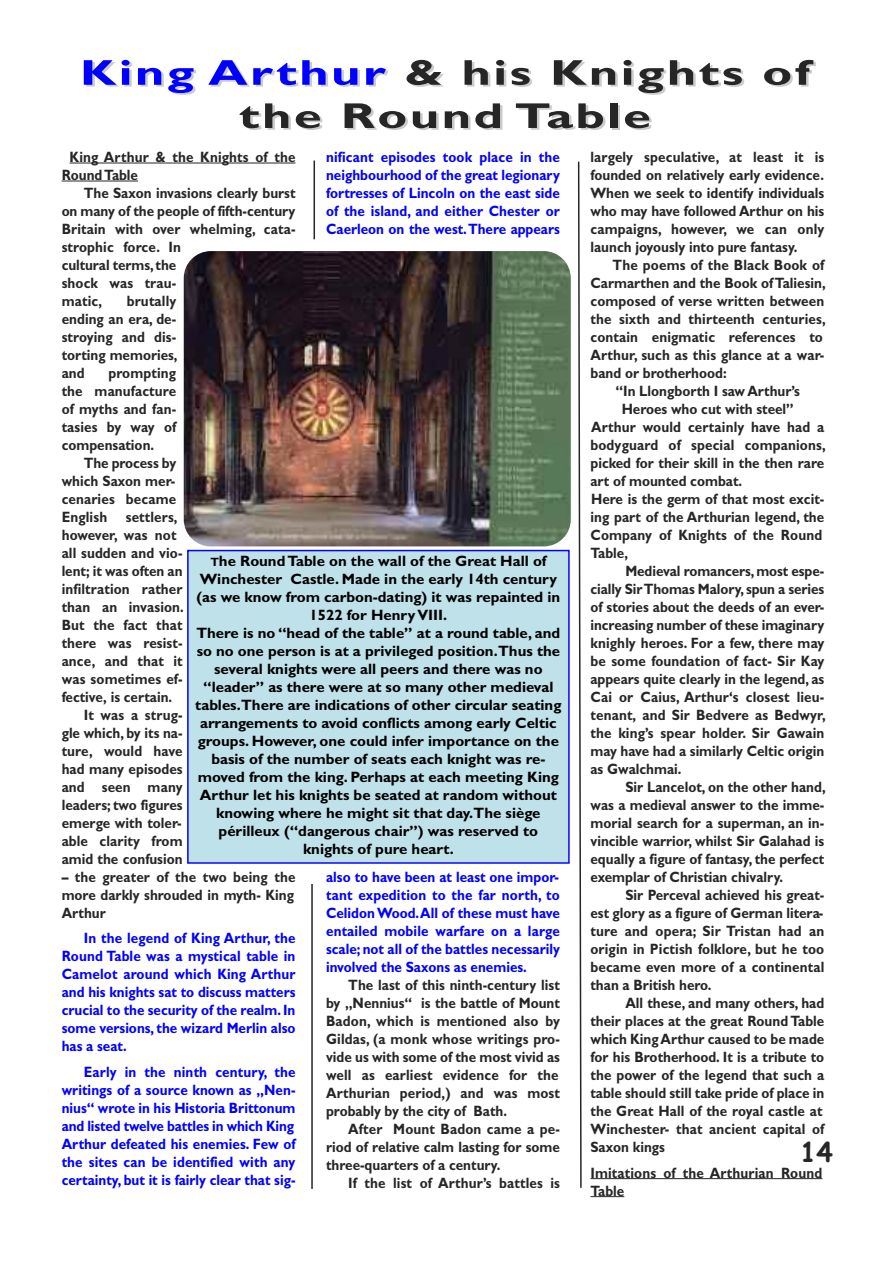
<style>
.page{position:relative;width:893px;height:1263px;background:#fff}
.page>*{position:absolute;margin:0;border:0;box-sizing:border-box;transform-origin:0 0}
.t1{font:700 36px/43.2px "Gill Sans";letter-spacing:.05em;color:#272627;text-align:center;scale:1.4 1}
.t2{font:700 27px "Comic Sans MS";color:#272627}
.t3{font:700 15px/18px "Gill Sans";color:#272627;text-align:justify;scale:.9 1}
.t4{font:700 15px/18px "Gill Sans";color:#00f;text-align:justify;scale:.9 1}
.t5{font:700 15px/18px "Gill Sans";color:#000;text-align:center}
.s1{color:#00f}
.s2{font-size:12px}
</style>
<div class="page">
<hr style="left:70px;top:163px;width:96px;height:1px;background:#272627">
<hr style="left:172px;top:163px;width:123px;height:1px;background:#272627">
<hr style="left:62px;top:181px;width:76px;height:1px;background:#272627">
<hr style="left:590px;top:1178px;width:232px;height:1px;background:#272627">
<hr style="left:590px;top:1196px;width:34px;height:1px;background:#272627">
<img style="left:184px;top:251px;width:387px;height:295px;border-radius:27px">
<div style="left:189px;top:551px;width:379px;height:311px;background:#bfe1ea"></div>
<div style="left:187px;top:550px;width:383px;height:314px;border:2px solid #00f"></div>
<hr style="left:311px;top:884px;width:2px;height:305px;background:#272627">
<hr style="left:314px;top:161px;width:1px;height:78px;background:#272627">
<svg style="left:577px;top:161px;width:5px;height:1027px"></svg>
<h1 class="t1" style="left:80px;top:51px;width:523px"><span class="s1">King Arthur</span> &amp; his Knights of the Round Table</h1>
<p class="t3" style="left:62px;top:148px;width:261px;text-indent:8px">King Arthur &amp; the Knights of the<br>RoundTable</p>
<p class="t3" style="left:62px;top:184px;width:261px;text-align:left;text-indent:22px">The Saxon invasions clearly burst on many of the people of fifth-century<br>Britain with over whelming, cata&shy;strophic force. In<br>cultural terms, the<br>shock was trau-<br>matic,</p>
<p class="t4" style="left:326px;top:148px;width:261px">nificant episodes took place in the neighbourhood of the great legionary fortresses of Lincoln on the east side of the island, and either Chester or Caerleon on the west.There appears</p>
<p class="t3" style="left:590px;top:148px;width:261px">largely speculative, at least it is founded on relatively early evidence.<br>When we seek to identify individuals who may have followed Arthur on his campaigns, however, we can only launch joyously into pure fantasy.</p>
<p class="t3" style="left:613px;top:256px;width:237px">The poems of the Black Book of</p>
<p class="t3" style="left:590px;top:274px;width:263px">Carmarthen and the Book ofTaliesin,</p>
<p class="t3" style="left:590px;top:292px;width:261px">composed of verse written between</p>
<p class="t3" style="left:590px;top:310px;width:263px">the sixth and thirteenth centuries,</p>
<p class="t3" style="left:590px;top:328px;width:260px">contain enigmatic references to</p>
<p class="t3" style="left:590px;top:346px;width:261px">Arthur, such as this glance at a war-</p>
<p class="t3" style="left:590px;top:364px;width:153px">band or brotherhood:</p>
<p class="t3" style="left:616px;top:382px;width:206px">“In Llongborth I saw Arthur’s</p>
<p class="t3" style="left:622px;top:400px;width:193px">Heroes who cut with steel”</p>
<p class="t3" style="left:591px;top:418px;width:261px">Arthur would certainly have had a</p>
<p class="t3" style="left:590px;top:436px;width:263px">bodyguard of special companions,</p>
<p class="t3" style="left:590px;top:454px;width:261px">picked for their skill in the then rare</p>
<p class="t3" style="left:590px;top:472px;width:170px">art of mounted combat.</p>
<p class="t3" style="left:591px;top:490px;width:261px">Here is the germ of that most excit-</p>
<p class="t3" style="left:590px;top:508px;width:261px">ing part of the Arthurian legend, the</p>
<p class="t3" style="left:590px;top:526px;width:259px">Company of Knights of the Round</p>
<p class="t3" style="left:590px;top:544px;width:43px">Table,</p>
<p class="t3" style="left:625px;top:562px;width:223px">Medieval romancers,most espe-</p>
<p class="t3" style="left:590px;top:580px;width:261px">cially SirThomas Malory, spun a series</p>
<p class="t3" style="left:590px;top:598px;width:261px">of stories about the deeds of an ever-</p>
<p class="t3" style="left:590px;top:616px;width:261px">increasing number of these imaginary</p>
<p class="t3" style="left:590px;top:634px;width:261px">knighly heroes. For a few, there may</p>
<p class="t3" style="left:590px;top:652px;width:261px">be some foundation of fact- Sir Kay</p>
<p class="t3" style="left:590px;top:670px;width:261px">appears quite clearly in the legend, as</p>
<p class="t3" style="left:590px;top:688px;width:261px">Cai or Caius, Arthur‘s closest lieu-</p>
<p class="t3" style="left:590px;top:706px;width:263px">tenant, and Sir Bedvere as Bedwyr,</p>
<p class="t3" style="left:590px;top:724px;width:261px">the king’s spear holder. Sir Gawain</p>
<p class="t3" style="left:590px;top:742px;width:261px">may have had a similarly Celtic origin</p>
<p class="t3" style="left:590px;top:760px;width:103px">as Gwalchmai.</p>
<p class="t3" style="left:625px;top:778px;width:224px">Sir Lancelot, on the other hand,</p>
<p class="t3" style="left:590px;top:796px;width:261px">was a medieval answer to the imme-</p>
<p class="t3" style="left:590px;top:814px;width:261px">morial search for a superman, an in-</p>
<p class="t3" style="left:590px;top:832px;width:261px">vincible warrior, whilst Sir Galahad is</p>
<p class="t3" style="left:590px;top:850px;width:261px">equally a figure of fantasy, the perfect</p>
<p class="t3" style="left:590px;top:868px;width:216px">exemplar of Christian chivalry.</p>
<p class="t3" style="left:625px;top:886px;width:223px">Sir Perceval achieved his great-</p>
<p class="t3" style="left:590px;top:904px;width:260px">est glory as a figure of German litera-</p>
<p class="t3" style="left:590px;top:922px;width:261px">ture and opera; Sir Tristan had an</p>
<p class="t3" style="left:590px;top:940px;width:261px">origin in Pictish folklore, but he too</p>
<p class="t3" style="left:590px;top:958px;width:261px">became even more of a continental</p>
<p class="t3" style="left:590px;top:976px;width:136px">than a British hero.</p>
<p class="t3" style="left:625px;top:994px;width:223px">All these, and many others, had</p>
<p class="t3" style="left:590px;top:1012px;width:261px">their places at the great Round Table</p>
<p class="t3" style="left:590px;top:1030px;width:261px">which KingArthur caused to be made</p>
<p class="t3" style="left:590px;top:1048px;width:261px">for his Brotherhood. It is a tribute to</p>
<p class="t3" style="left:590px;top:1066px;width:261px">the power of the legend that such a</p>
<p class="t3" style="left:590px;top:1084px;width:261px">table should still take pride of place in</p>
<p class="t3" style="left:590px;top:1102px;width:259px">the Great Hall of the royal castle at</p>
<p class="t3" style="left:590px;top:1120px;width:261px">Winchester- that ancient capital of</p>
<p class="t3" style="left:590px;top:1138px;width:84px">Saxon kings</p>
<p class="t3" style="left:590px;top:1163px;width:259px">Imitations of the Arthurian Round<br>Table</p>
<p class="t3" style="left:62px;top:292px;width:130px;text-indent:65px">brutally ending an era, de&shy;stroying and dis&shy;torting memories, and</p>
<p class="t3" style="left:62px;top:364px;width:129px;text-indent:47px">prompting the manufacture of myths and fan&shy;tasies by way of compensation.</p>
<p class="t3" style="left:84px;top:454px;width:104px">The process by</p>
<p class="t3" style="left:62px;top:472px;width:128px">which Saxon mer-</p>
<p class="t3" style="left:62px;top:490px;width:129px">cenaries became</p>
<p class="t3" style="left:62px;top:508px;width:130px">English settlers,</p>
<p class="t3" style="left:62px;top:526px;width:129px">however, was not</p>
<p class="t3" style="left:62px;top:544px;width:136px">all sudden and vio-</p>
<p class="t3" style="left:62px;top:562px;width:136px">lent; it was often an</p>
<p class="t3" style="left:62px;top:580px;width:136px">infiltration rather</p>
<p class="t3" style="left:62px;top:598px;width:137px">than an invasion.</p>
<p class="t3" style="left:62px;top:616px;width:136px">But the fact that</p>
<p class="t3" style="left:62px;top:634px;width:136px">there was resist-</p>
<p class="t3" style="left:62px;top:652px;width:136px">ance, and that it</p>
<p class="t3" style="left:62px;top:670px;width:136px">was sometimes ef-</p>
<p class="t3" style="left:62px;top:688px;width:124px">fective, is certain.</p>
<p class="t3" style="left:84px;top:706px;width:111px">It was a strug-</p>
<p class="t3" style="left:62px;top:724px;width:136px">gle which, by its na-</p>
<p class="t3" style="left:62px;top:742px;width:136px">ture, would have</p>
<p class="t3" style="left:62px;top:760px;width:136px">had many episodes</p>
<p class="t3" style="left:62px;top:778px;width:136px">and seen many</p>
<p class="t3" style="left:62px;top:796px;width:136px">leaders; two figures</p>
<p class="t3" style="left:62px;top:814px;width:135px">emerge with toler-</p>
<p class="t3" style="left:62px;top:832px;width:136px">able clarity from</p>
<p class="t3" style="left:62px;top:850px;width:136px">amid the confusion</p>
<p class="t3" style="left:62px;top:868px;width:261px">– the greater of the two being the more darkly shrouded in myth- King Arthur</p>
<p class="t4" style="left:62px;top:929px;width:261px;text-indent:22px">In the legend of King Arthur, the Round Table was a mystical table in Camelot around which King Arthur and his knights sat to discuss matters crucial to the security of the realm.In some versions, the wizard Merlin also has a seat.</p>
<p class="t4" style="left:62px;top:1063px;width:261px;text-indent:22px">Early in the ninth century, the writings of a source known as „Nen&shy;nius“ wrote in his Historia Brittonum and listed twelve battles in which King Arthur defeated his enemies. Few of the sites can be identified with any certainty, but it is fairly clear that sig-</p>
<p class="t5" style="left:195px;top:552px;width:368px"><span class="s2">T</span>he RoundTable on the wall of the Great Hall of Winchester Castle. Made in the early 14th century (as we know from carbon-dating) it was repainted in 1522 for HenryVIII.<br>There is no “head of the table” at a round table, and so no one person is at a privileged position.Thus the several knights were all peers and there was no “leader” as there were at so many other medieval tables.There are indications of other circular seating arrangements to avoid conflicts among early Celtic groups. However, one could infer importance on the basis of the number of seats each knight was re&shy;moved from the king. Perhaps at each meeting King Arthur let his knights be seated at random without knowing where he might sit that day.The siège périlleux (“dangerous chair”) was reserved to knights of pure heart.</p>
<p class="t4" style="left:326px;top:868px;width:261px">also to have been at least one impor&shy;tant expedition to the far north, to Celidon Wood.All of these must have entailed mobile warfare on a large scale; not all of the battles necessarily involved the Saxons as enemies.</p>
<p class="t3" style="left:326px;top:976px;width:261px;text-indent:22px">The last of this ninth-century list by „Nennius“ is the battle of Mount Badon, which is mentioned also by Gildas, (a monk whose writings pro&shy;vide us with some of the most vivid as well as earliest evidence for the Arthurian period,) and was most probably by the city of Bath.</p>
<p class="t3" style="left:326px;top:1120px;width:261px;text-indent:22px">After Mount Badon came a pe&shy;riod of relative calm lasting for some three-quarters of a century.</p>
<p class="t3" style="left:348px;top:1174px;width:237px">If the list of Arthur’s battles is</p>
<h2 class="t2" style="left:800px;top:1136px;width:34px">14</h2>
</div>
